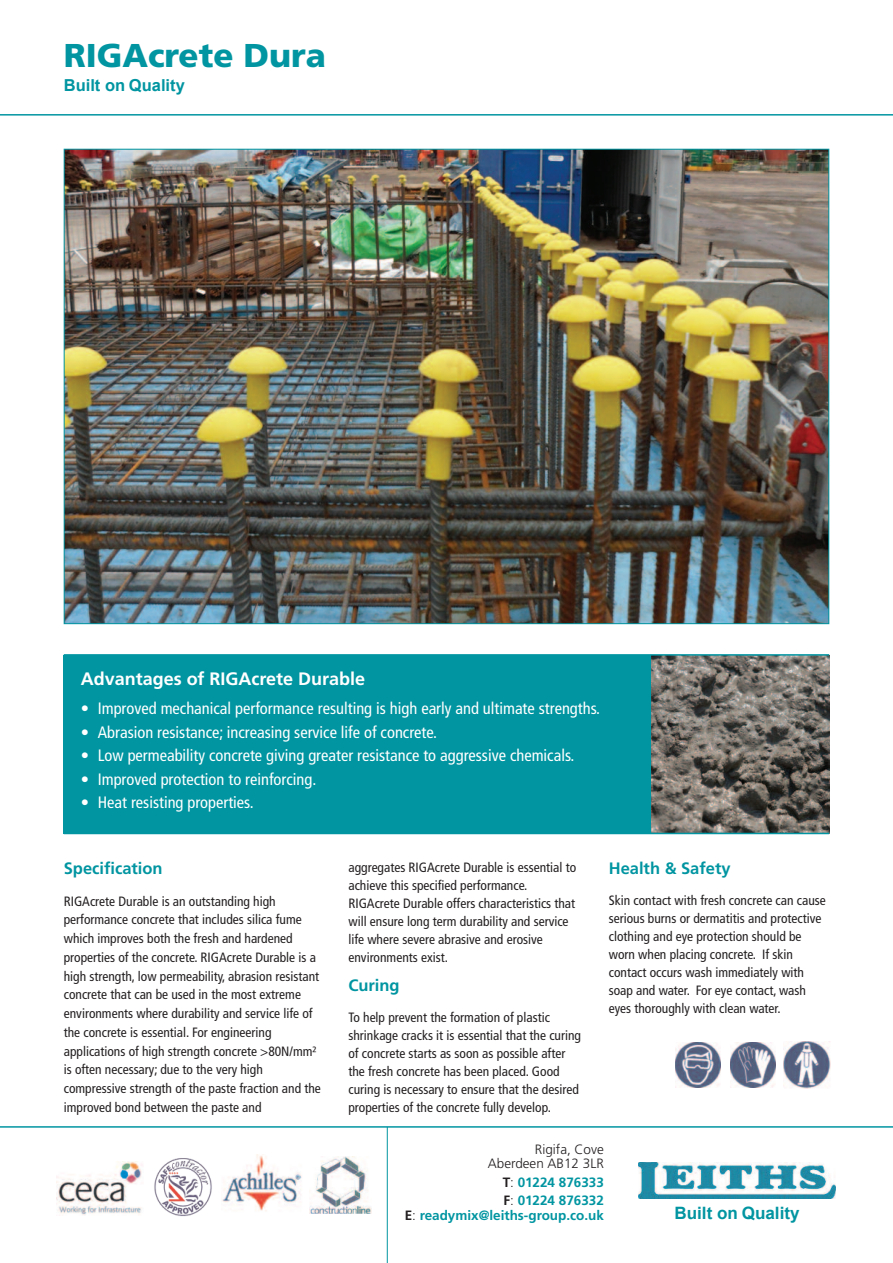
<style>
.page{position:relative;width:893px;height:1263px;background:#fff}
.page>*{position:absolute;margin:0;border:0;box-sizing:border-box;transform-origin:0 0}
.t1{font:900 33px "Frutiger";color:#0095a1}
.t2{font:700 18px "Frutiger";color:#fff}
.t3{font:700 17.1px "Arial";color:#0095a1}
.t4{font:condensed 16.5px "Frutiger";color:#fff}
.t5{font:700 16.5px "Frutiger";color:#0095a1}
.t6{font:700 16.5px "Arial";color:#0095a1}
.t7{font:condensed 13.5px/18px "Frutiger";color:#231f20}
.t8{font:700 13.5px/18.5px "Frutiger";color:#0095a1}
.t9{font:300 13.5px/14.2px "Frutiger";color:#231f20;text-align:right}
.s1{color:#231f20}
.s2{font-weight:300;color:#231f20}
</style>
<div class="page">
<div style="left:64px;top:655px;width:591px;height:178px;background:#0095a1"></div>
<img style="left:652px;top:656px;width:177px;height:177px">
<img style="left:66px;top:151px;width:761px;height:471px">
<hr style="left:0;top:114px;width:893px;height:2px;background:#0095a1">
<hr style="left:0;top:1126px;width:893px;height:2px;background:#0095a1">
<hr style="left:64px;top:833px;width:765px;height:1px;background:#0095a1">
<hr style="left:64px;top:654px;width:765px;height:2px;background:#0095a1">
<img style="left:675px;top:1042px;width:45px;height:45px">
<img style="left:730px;top:1042px;width:45px;height:45px">
<svg style="left:783px;top:1041px;width:48px;height:48px"></svg>
<img style="left:784px;top:1042px;width:46px;height:46px">
<img style="left:639px;top:1162px;width:196px;height:37px">
<img style="left:57px;top:1161px;width:86px;height:54px">
<img style="left:154px;top:1158px;width:58px;height:58px">
<img style="left:310px;top:1156px;width:61px;height:58px">
<img style="left:222px;top:1154px;width:80px;height:57px">
<hr style="left:387px;top:1127px;width:1px;height:136px;background:#0095a1">
<h1 class="t1" style="left:64px;top:43px;width:264px">RIGAcrete Dura</h1>
<p class="t6" style="left:64px;top:76px;width:123px">Built on Quality</p>
<h2 class="t2" style="left:81px;top:672px;width:286px">Advantages of RIGAcrete Durable</h2>
<p class="t4" style="left:81px;top:702px;width:521px">• Improved mechanical performance resulting is high early and ultimate strengths.</p>
<p class="t4" style="left:81px;top:725px;width:358px">• Abrasion resistance; increasing service life of concrete.</p>
<p class="t4" style="left:81px;top:749px;width:495px">• Low permeability concrete giving greater resistance to aggressive chemicals.</p>
<p class="t4" style="left:81px;top:772px;width:237px">• Improved protection to reinforcing.</p>
<p class="t4" style="left:81px;top:796px;width:174px">• Heat resisting properties.</p>
<p class="t5" style="left:64px;top:862px;width:100px">Specification</p>
<p class="t7" style="left:64px;top:893px;width:259px;line-height:18.8px">RIGAcrete Durable is an outstanding high performance concrete that includes silica fume which improves both the fresh and hardened properties of the concrete. RIGAcrete Durable is a high strength, low permeability, abrasion resistant concrete that can be used in the most extreme environments where durability and service life of the concrete is essential. For engineering applications of high strength concrete &gt;80N/mm² is often necessary; due to the very high compressive strength of the paste fraction and the improved bond between the paste and</p>
<p class="t7" style="left:348px;top:859px;width:229px">aggregates RIGAcrete Durable is essential to achieve this specified performance.<br>RIGAcrete Durable offers characteristics that will ensure long term durability and service life where severe abrasive and erosive environments exist.</p>
<p class="t5" style="left:348px;top:979px;width:53px">Curing</p>
<p class="t7" style="left:348px;top:1009px;width:234px">To help prevent the formation of plastic shrinkage cracks it is essential that the curing of concrete starts as soon as possible after the fresh concrete has been placed. Good curing is necessary to ensure that the desired properties of the concrete fully develop.</p>
<p class="t5" style="left:609px;top:862px;width:123px">Health &amp; Safety</p>
<p class="t7" style="left:609px;top:892px;width:218px">Skin contact with fresh concrete can cause serious burns or dermatitis and protective clothing and eye protection should be worn when placing concrete. If skin contact occurs wash immediately with soap and water. For eye contact, wash eyes thoroughly with clean water.</p>
<p class="t9" style="left:488px;top:1143px;width:117px">Rigifa, Cove<br>Aberdeen AB12 3LR</p>
<p class="t8" style="left:503px;top:1174px;width:103px"><span class="s1">T</span><span class="s2">:</span> 01224 876333<br><span class="s1">F</span><span class="s2">:</span> 01224 876332</p>
<p class="t8" style="left:405px;top:1207px;width:201px"><span class="s1">E</span><span class="s2">:</span> readymix@leiths-group.co.uk</p>
<p class="t3" style="left:674px;top:1204px;width:127px">Built on Quality</p>
</div>
